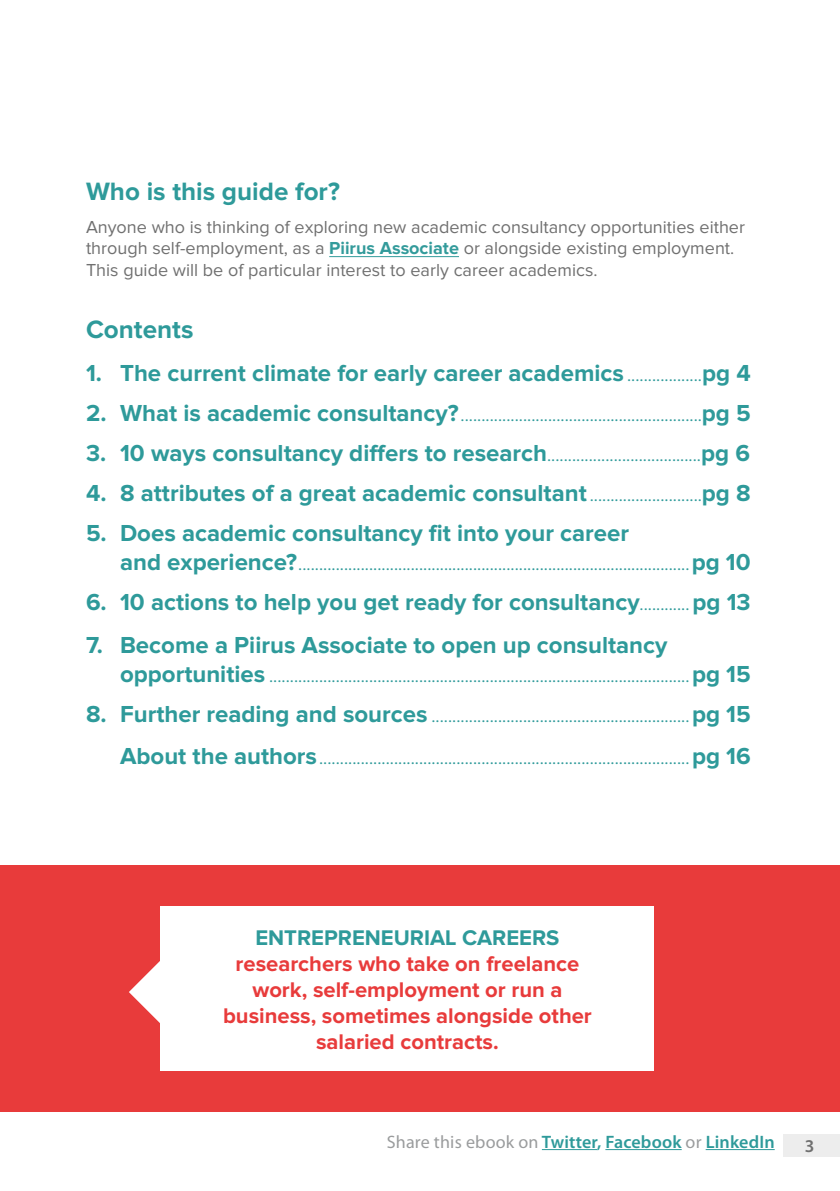
<style>
.page{position:relative;width:840px;height:1191px;background:#fff}
.page>*{position:absolute;margin:0;border:0;box-sizing:border-box;transform-origin:0 0}
.t1{font:700 26px "Proxima Nova";color:#2e9a9a}
.t2{font:700 24px "Proxima Nova";color:#2e9a9a}
.t3{font:700 22px/26px "Proxima Nova";color:#e83b3b;text-align:center}
.t4{font:18px "Proxima Nova";color:#2e9a9a}
.t5{font:18px/21.6px "Proxima Nova";color:#707070}
.t6{font:600 18px "Myriad Pro";letter-spacing:.01em;color:#2e9a9a}
.t7{font:600 18px "Myriad Pro";color:#707070}
.s1{font-weight:700;color:#339b9b}
.s2{font-weight:400;font-size:18px}
.s3{font-weight:700;font-size:24px}
.s4{color:#2e9a9a}
.s5{font-weight:400;color:#9a9c9d}
</style>
<div class="page">
<hr style="left:541px;top:1149px;width:55px;height:1px;background:#2e9a9a">
<hr style="left:605px;top:1149px;width:76px;height:1px;background:#2e9a9a">
<hr style="left:705px;top:1149px;width:69px;height:1px;background:#2e9a9a">
<div style="left:782px;top:1134px;width:57px;height:23px;background:#ededed"></div>
<hr style="left:329px;top:256px;width:130px;height:1px;background:#339b9b">
<div style="left:0;top:865px;width:839px;height:246px;background:#e83b3b"></div>
<div style="left:160px;top:906px;width:494px;height:164px;background:#fff"></div>
<svg style="left:129px;top:961px;width:31px;height:62px"></svg>
<p class="t1" style="left:86px;top:179px;width:255px">Who is this guide for?</p>
<p class="t5" style="left:86px;top:217px;width:660px">Anyone who is thinking of exploring new academic consultancy opportunities either through self-employment, as a <span class="s1">Piirus Associate</span> or alongside existing employment.<br>This guide will be of particular interest to early career academics.</p>
<p class="t1" style="left:86px;top:317px;width:109px">Contents</p>
<p class="t2" style="left:86px;top:362px;width:666px">1. The current climate for early career academics <span class="s2">..................</span>pg 4</p>
<p class="t4" style="left:86px;top:406px;width:666px"><span class="s3">2. What is academic consultancy?</span>..........................................................<span class="s3">pg 5</span></p>
<p class="t2" style="left:86px;top:442px;width:665px">3. 10 ways consultancy differs to research<span class="s2">.....................................</span>pg 6</p>
<p class="t2" style="left:86px;top:482px;width:666px">4. 8 attributes of a great academic consultant <span class="s2">...........................</span>pg 8</p>
<p class="t2" style="left:86px;top:522px;width:544px">5. Does academic consultancy fit into your career</p>
<p class="t4" style="left:120px;top:556px;width:631px"><span class="s3">and experience?</span>..............................................................................................<span class="s3">pg 10</span></p>
<p class="t2" style="left:86px;top:591px;width:666px">6. 10 actions to help you get ready for consultancy<span class="s2">............</span> pg 13</p>
<p class="t2" style="left:86px;top:634px;width:582px">7. Become a Piirus Associate to open up consultancy</p>
<p class="t4" style="left:120px;top:667px;width:631px"><span class="s3">opportunities</span> .....................................................................................................<span class="s3">pg 15</span></p>
<p class="t4" style="left:86px;top:707px;width:666px"><span class="s3">8. Further reading and sources</span> ..............................................................<span class="s3">pg 15</span></p>
<p class="t4" style="left:120px;top:750px;width:631px"><span class="s3">About the authors</span>.........................................................................................<span class="s3">pg 16</span></p>
<p class="t3" style="left:223px;top:925px;width:370px"><span class="s4">ENTREPRENEURIAL CAREERS </span>researchers who take on freelance work, self-employment or run a business, sometimes alongside other salaried contracts.</p>
<p class="t6" style="left:386px;top:1130px;width:389px"><span class="s5">Share this ebook on</span> Twitter, Facebook <span class="s5">or</span> LinkedIn</p>
<p class="t7" style="left:804px;top:1134px;width:11px">3</p>
</div>
